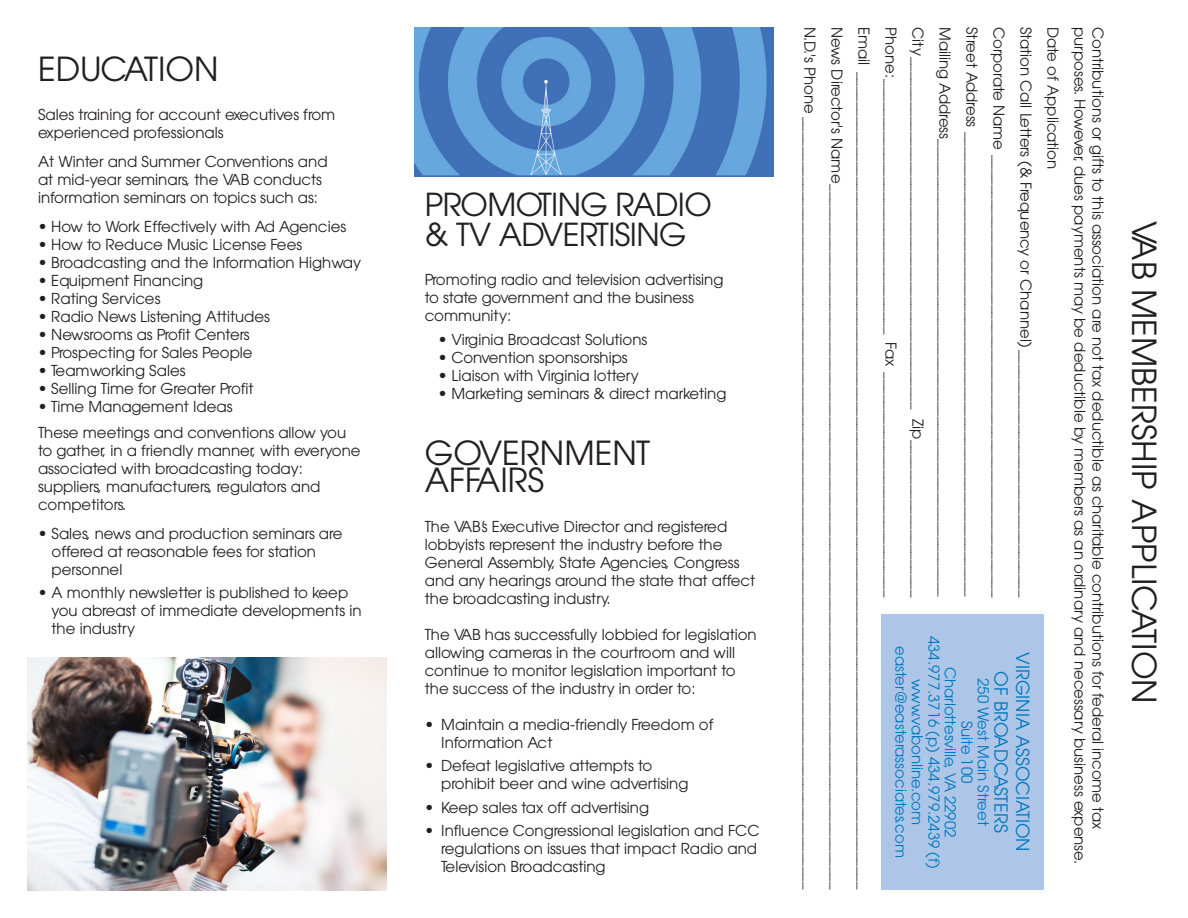
<style>
.page{position:relative;width:1188px;height:918px;background:#fff}
.page>*{position:absolute;margin:0;border:0;box-sizing:border-box;transform-origin:0 0}
.t1{font:33px/27px "Avant Garde LTCE";color:#231f20}
.t2{font:31.5px "Avant Garde LTCE";letter-spacing:-.02em;color:#231f20}
.t3{font:18px/21.6px "Avant Garde LTCE";color:#0077c0;text-align:center}
.t4{font:15px/18px "Avant Garde LTCE";color:#231f20}
.t5{font:15px "Avant Garde LTCE";color:#0077c0}
</style>
<div class="page">
<div style="left:881px;top:614px;width:163px;height:276px;background:#adc6e7"></div>
<img style="left:414px;top:27px;width:360px;height:149px">
<img style="left:27px;top:658px;width:360px;height:233px">
<p class="t1" style="left:38px;top:55px;width:182px">EDUCATION</p>
<p class="t4" style="left:38px;top:106px;width:299px">Sales training for account executives from experienced professionals</p>
<p class="t4" style="left:38px;top:152px;width:291px">At Winter and Summer Conventions and at mid-year seminars, the VAB conducts information seminars on topics such as:</p>
<p class="t4" style="left:38px;top:217px;width:310px">• How to Work Effectively with Ad Agencies</p>
<p class="t4" style="left:38px;top:235px;width:266px">• How to Reduce Music License Fees</p>
<p class="t4" style="left:38px;top:253px;width:325px">• Broadcasting and the Information Highway</p>
<p class="t4" style="left:38px;top:271px;width:167px">• Equipment Financing</p>
<p class="t4" style="left:38px;top:289px;width:124px">• Rating Services</p>
<p class="t4" style="left:38px;top:307px;width:233px">• Radio News Listening Attitudes</p>
<p class="t4" style="left:38px;top:325px;width:213px">• Newsrooms as Profit Centers</p>
<p class="t4" style="left:38px;top:343px;width:216px">• Prospecting for Sales People</p>
<p class="t4" style="left:38px;top:361px;width:149px">• Teamworking Sales</p>
<p class="t4" style="left:38px;top:379px;width:217px">• Selling Time for Greater Profit</p>
<p class="t4" style="left:38px;top:397px;width:196px">• Time Management Ideas</p>
<p class="t4" style="left:38px;top:423px;width:324px">These meetings and conventions allow you to gather, in a friendly manner, with everyone associated with broadcasting today: suppliers, manufacturers, regulators and competitors.</p>
<p class="t4" style="left:52px;top:524px;width:292px;text-indent:-14px">• Sales, news and production seminars are offered at reasonable fees for station personnel</p>
<p class="t4" style="left:52px;top:583px;width:312px;text-indent:-14px">• A monthly newsletter is published to keep you abreast of immediate developments in the industry</p>
<p class="t2" style="left:425px;top:185px;width:288px">PROMOTING RADIO</p>
<p class="t2" style="left:425px;top:215px;width:263px">&amp; TV ADVERTISING</p>
<p class="t4" style="left:425px;top:271px;width:300px">Promoting radio and television advertising to state government and the business community:</p>
<p class="t4" style="left:438px;top:330px;width:211px">• Virginia Broadcast Solutions</p>
<p class="t4" style="left:438px;top:348px;width:191px">• Convention sponsorships</p>
<p class="t4" style="left:438px;top:366px;width:202px">• Liaison with Virginia lottery</p>
<p class="t4" style="left:438px;top:384px;width:290px">• Marketing seminars &amp; direct marketing</p>
<p class="t1" style="left:425px;top:439px;width:227px">GOVERNMENT<br>AFFAIRS</p>
<p class="t4" style="left:425px;top:517px;width:332px">The VAB’s Executive Director and registered lobbyists represent the industry before the General Assembly, State Agencies, Congress and any hearings around the state that affect the broadcasting industry.</p>
<p class="t4" style="left:425px;top:625px;width:333px">The VAB has successfully lobbied for legislation allowing cameras in the courtroom and will continue to monitor legislation important to the success of the industry in order to:</p>
<p class="t4" style="left:441px;top:715px;width:274px;text-indent:-16px">• Maintain a media-friendly Freedom of<br>Information Act</p>
<p class="t4" style="left:441px;top:757px;width:249px;text-indent:-16px">• Defeat legislative attempts to prohibit beer and wine advertising</p>
<p class="t4" style="left:425px;top:798px;width:226px">• Keep sales tax off advertising</p>
<p class="t4" style="left:441px;top:821px;width:320px;text-indent:-16px">• Influence Congressional legislation and FCC regulations on issues that impact Radio and<br>Television Broadcasting</p>
<p class="t4" style="left:819px;top:27px;width:864px;rotate:90deg">N.D.'s Phone _______________________________________________________________________________________________________</p>
<p class="t4" style="left:846px;top:27px;width:864px;rotate:90deg">News Director's Name______________________________________________________________________________________________</p>
<p class="t4" style="left:873px;top:27px;width:864px;rotate:90deg">Email _____________________________________________________________________________________________________________</p>
<p class="t4" style="left:981px;top:27px;width:571px;rotate:90deg">Street Address ______________________________________________________________</p>
<p class="t4" style="left:1035px;top:27px;width:572px;rotate:90deg">Station Call Letters (&amp; Frequency or Channel) _________________________________</p>
<p class="t4" style="left:1062px;top:27px;width:144px;rotate:90deg">Date of Application</p>
<p class="t4" style="left:1089px;top:27px;width:838px;rotate:90deg">purposes. However, dues payments may be deductible by members as an ordinary and necessary business expense.</p>
<p class="t4" style="left:1107px;top:27px;width:804px;rotate:90deg">Contributions or gifts to this association are not tax deductible as charitable contributions for federal income tax</p>
<p class="t4" style="left:927px;top:27px;width:571px;rotate:90deg">City_______________________________________________ Zip_____________________</p>
<p class="t4" style="left:1008px;top:27px;width:572px;rotate:90deg">Corporate Name ___________________________________________________________</p>
<p class="t4" style="left:900px;top:27px;width:572px;rotate:90deg">Phone:__________________________________ Fax ______________________________</p>
<p class="t4" style="left:954px;top:27px;width:571px;rotate:90deg">Mailing Address_____________________________________________________________</p>
<p class="t5" style="left:943px;top:636px;width:234px;rotate:90deg">434.977.3716 (p) 434.979.2439 (f)</p>
<p class="t5" style="left:910px;top:646px;width:213px;rotate:90deg">easter@easterassociates.com</p>
<p class="t3" style="left:1034px;top:652px;width:201px;rotate:90deg">VIRGINIA ASSOCIATION<br>OF BROADCASTERS</p>
<p class="t5" style="left:960px;top:667px;width:172px;rotate:90deg">Charlottesville, VA 22902</p>
<p class="t5" style="left:993px;top:678px;width:149px;rotate:90deg">250 West Main Street</p>
<p class="t5" style="left:927px;top:679px;width:148px;rotate:90deg">www.vabonline.com</p>
<p class="t5" style="left:976px;top:721px;width:64px;rotate:90deg">Suite 100</p>
<p class="t1" style="left:1158px;top:221px;width:484px;rotate:90deg">VAB MEMBERSHIP APPLICATION</p>
</div>
